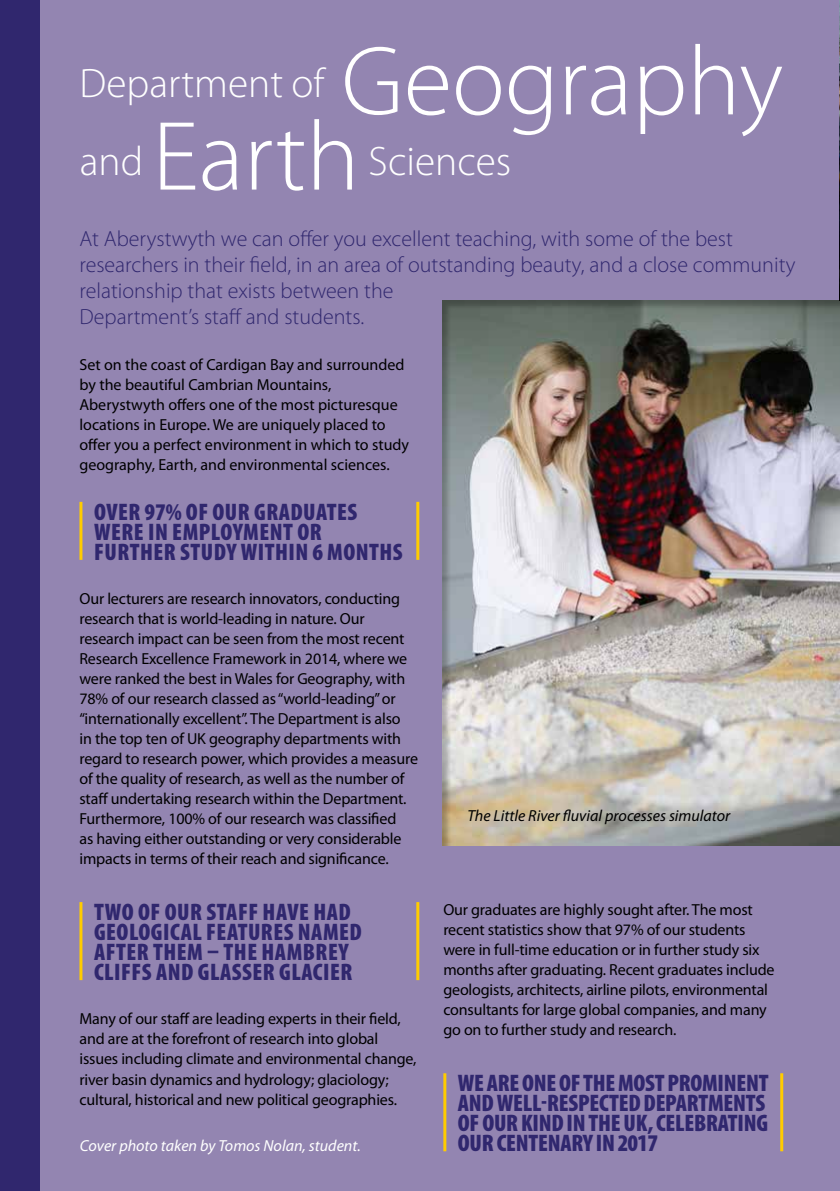
<style>
.page{position:relative;width:840px;height:1191px;background:#fff}
.page>*{position:absolute;margin:0;border:0;box-sizing:border-box;transform-origin:0 0}
.t1{font:300 99.2px "Myriad Pro";color:#fff}
.t2{font:300 41.4px "Myriad Pro";color:#fff}
.t3{font:900 condensed 24px/20px "Myriad Pro";letter-spacing:.02em;color:#30276e}
.t4{font:900 condensed 24px/20px "Myriad Pro";letter-spacing:-.01em;color:#30276e}
.t5{font:300 22px/26px "Myriad Pro";color:#30276e}
.t6{font:16px/20px "Myriad Pro";letter-spacing:-.01em;color:#000}
.t7{font:italic 16px "Myriad Pro";color:#000}
.t8{font:italic 16px "Myriad Pro";color:#fff}
</style>
<div class="page">
<div style="left:0;top:0;width:839px;height:1191px;background:#9385b1"></div>
<div style="left:424px;top:286px;width:415px;height:560px;background:#000;opacity:.25"></div>
<div style="left:821px;top:0;width:18px;height:302px;background:#9385b1"></div>
<hr style="left:838px;top:136px;width:1px;height:165px;background:#000">
<div style="left:0;top:0;width:40px;height:1191px;background:#30276e"></div>
<hr style="left:79px;top:502px;width:3px;height:58px;background:#fc0">
<hr style="left:416px;top:502px;width:3px;height:58px;background:#fc0">
<hr style="left:79px;top:902px;width:3px;height:78px;background:#fc0">
<hr style="left:416px;top:902px;width:3px;height:78px;background:#fc0">
<hr style="left:443px;top:1073px;width:3px;height:78px;background:#fc0">
<hr style="left:779px;top:1073px;width:3px;height:78px;background:#fc0">
<h1 class="t1" style="left:341px;top:22px;width:443px">Geography</h1>
<h2 class="t2" style="left:79px;top:58px;width:246px">Department of</h2>
<h1 class="t1" style="left:152px;top:97px;width:208px">Earth</h1>
<h2 class="t2" style="left:80px;top:136px;width:65px">and</h2>
<h2 class="t2" style="left:368px;top:136px;width:144px">Sciences</h2>
<h3 class="t5" style="left:79px;top:225px;width:717px">At Aberystwyth we can offer you excellent teaching, with some of the best researchers in their field, in an area of outstanding beauty, and a close community relationship that exists between the<br>Department’s staff and students.</h3>
<p class="t6" style="left:79px;top:354px;width:331px">Set on the coast of Cardigan Bay and surrounded by the beautiful Cambrian Mountains, Aberystwyth offers one of the most picturesque locations in Europe. We are uniquely placed to offer you a perfect environment in which to study geography, Earth, and environmental sciences.</p>
<h3 class="t3" style="left:94px;top:501px;width:310px">OVER 97% OF OUR GRADUATES<br>WERE IN EMPLOYMENT OR<br>FURTHER STUDY WITHIN 6 MONTHS</h3>
<p class="t6" style="left:79px;top:588px;width:340px">Our lecturers are research innovators, conducting research that is world-leading in nature. Our research impact can be seen from the most recent Research Excellence Framework in 2014, where we were ranked the best in Wales for Geography, with 78% of our research classed as “world-leading” or “internationally excellent”. The Department is also<br>in the top ten of UK geography departments with regard to research power, which provides a measure of the quality of research, as well as the number of staff undertaking research within the Department.<br>Furthermore, 100% of our research was classified<br>as having either outstanding or very considerable impacts in terms of their reach and significance.</p>
<h3 class="t3" style="left:94px;top:901px;width:269px">TWO OF OUR STAFF HAVE HAD<br>GEOLOGICAL FEATURES NAMED<br>AFTER THEM – THE HAMBREY<br>CLIFFS AND GLASSER GLACIER</h3>
<p class="t6" style="left:79px;top:1008px;width:338px">Many of our staff are leading experts in their field, and are at the forefront of research into global issues including climate and environmental change, river basin dynamics and hydrology; glaciology; cultural, historical and new political geographies.</p>
<p class="t8" style="left:80px;top:1136px;width:282px">Cover photo taken by Tomos Nolan, student.</p>
<p class="t7" style="left:467px;top:805px;width:264px">The Little River fluvial processes simulator</p>
<p class="t6" style="left:443px;top:899px;width:332px">Our graduates are highly sought after. The most recent statistics show that 97% of our students were in full-time education or in further study six months after graduating. Recent graduates include geologists, architects, airline pilots, environmental consultants for large global companies, and many go on to further study and research.</p>
<h3 class="t4" style="left:457px;top:1072px;width:312px">WE ARE ONE OF THE MOST PROMINENT<br>AND WELL-RESPECTED DEPARTMENTS<br>OF OUR KIND IN THE UK, CELEBRATING<br>OUR CENTENARY IN 2017</h3>
</div>
